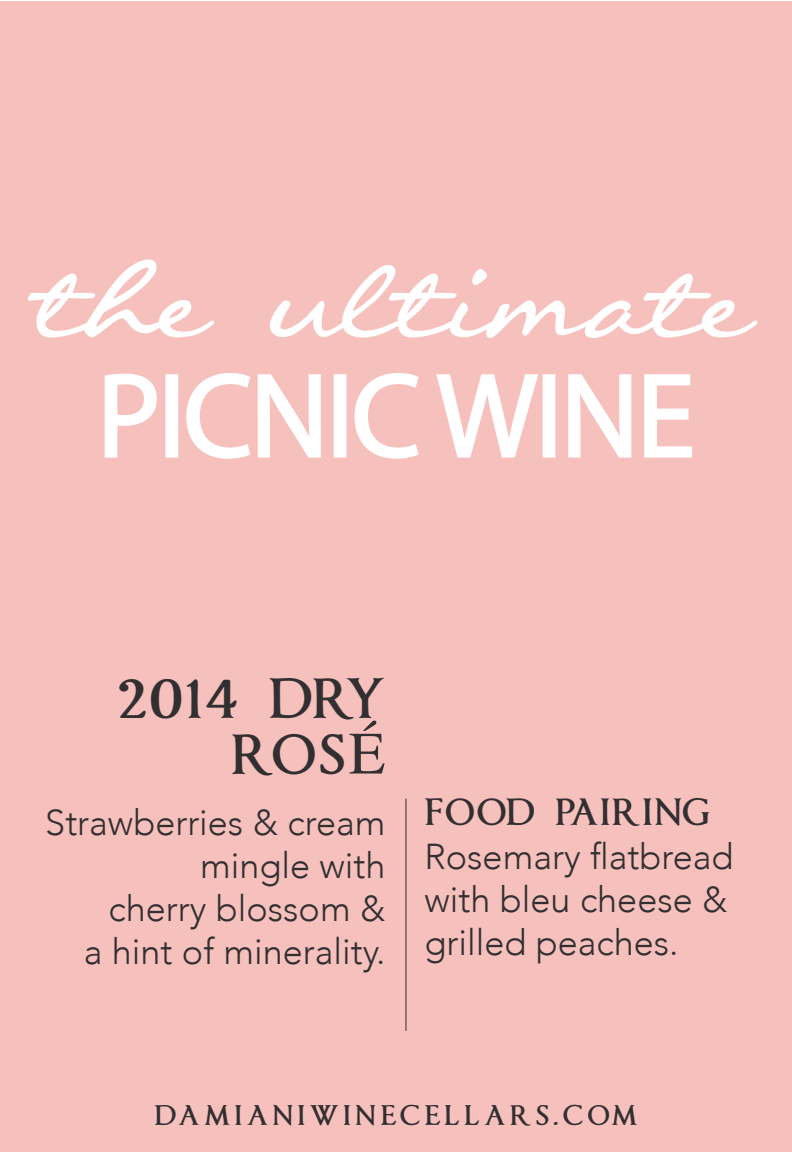
<style>
.page{position:relative;width:792px;height:1152px;background:#fff}
.page>*{position:absolute;margin:0;border:0;box-sizing:border-box;transform-origin:0 0}
.t1{font:152px "Callie Hand";color:#fff}
.t2{font:120px "Myriad Pro";letter-spacing:-.025em;color:#fff}
.t3{font:700 48px/56px "Imperator";letter-spacing:.075em;color:#312f30;text-align:right}
.t4{font:300 36px/43.2px "Avenir";color:#312f30;text-align:right}
.t5{font:700 32px "Imperator";letter-spacing:.075em;color:#312f30}
.t6{font:700 24px "Imperator";letter-spacing:.2em;color:#312f30}
.s1{font-family:"Times";font-weight:400;font-size:60px}
</style>
<div class="page">
<div style="left:0;top:1px;width:792px;height:1151px;background:#f6c0bd"></div>
<svg style="left:28px;top:259px;width:730px;height:200px"></svg>
<hr style="left:405px;top:799px;width:2px;height:232px;background:#312f30">
<p class="t1" style="left:37px;top:245px;width:719px">the ultimate</p>
<p class="t2" style="left:97px;top:342px;width:600px">PICNIC WINE</p>
<p class="t3" style="left:118px;top:676px;width:269px">2014 DRY<br>ROS<span class="s1">É</span></p>
<p class="t4" style="left:45px;top:801px;width:342px">Strawberries &amp; cream mingle with<br>cherry blossom &amp;</p>
<p class="t4" style="left:84px;top:930px;width:303px">a hint of minerality.</p>
<p class="t5" style="left:425px;top:798px;width:287px">FOOD PAIRING</p>
<p class="t4" style="left:425px;top:835px;width:310px;text-align:left">Rosemary flatbread with bleu cheese &amp; grilled peaches.</p>
<p class="t6" style="left:155px;top:1104px;width:484px">DAMIANIWINECELLARS.COM</p>
</div>
